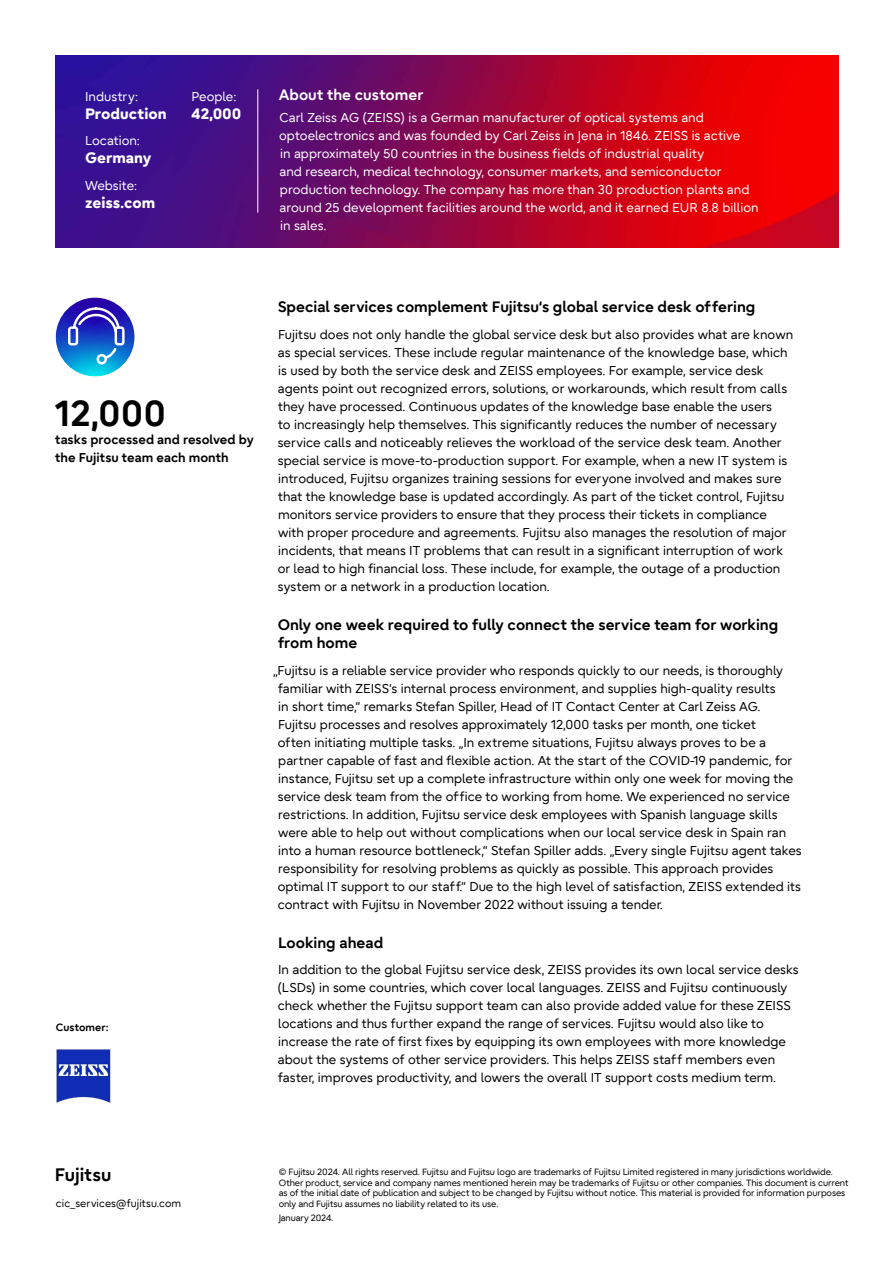
<style>
.page{position:relative;width:893px;height:1263px;background:#fff}
.page>*{position:absolute;margin:0;border:0;box-sizing:border-box;transform-origin:0 0}
.t1{font:700 36px "Fujitsu Infinity Pro";color:#000}
.t2{font:700 18px "Fujitsu Infinity Pro";color:#000}
.t3{font:700 15px/18px "Fujitsu Infinity Pro";color:#000}
.t4{font:800 15px "Fujitsu Infinity Pro";color:#fff}
.t5{font:700 15px "Fujitsu Infinity Pro";color:#fff}
.t6{font:12.75px/18px "Fujitsu Infinity Pro";color:#000}
.t7{font:12.75px/18px "Fujitsu Infinity Pro";color:#fff}
.t8{font:700 12.75px/18px "Fujitsu Infinity Pro";color:#000}
.t9{font:10.5px "Fujitsu Infinity Pro";letter-spacing:.005em;color:#000}
.t10{font:700 10.5px "Fujitsu Infinity Pro";color:#000}
.t11{font:9px/10.5px "Fujitsu Infinity Pro";letter-spacing:-.01em;color:#000}
</style>
<div class="page">
<img style="left:56px;top:298px;width:78px;height:78px;border-radius:39px">
<img style="left:56px;top:56px;width:782px;height:191px">
<hr style="left:258px;top:89px;width:1px;height:124px;background:#fff">
<img style="left:56px;top:1049px;width:55px;height:54px">
<svg style="left:67px;top:306px;width:59px;height:60px;background:#3c6acd"></svg>
<p class="t7" style="left:85px;top:87px;width:54px">Industry:</p>
<p class="t4" style="left:85px;top:103px;width:83px">Production</p>
<p class="t7" style="left:85px;top:132px;width:56px">Location:</p>
<p class="t4" style="left:85px;top:148px;width:68px">Germany</p>
<p class="t7" style="left:85px;top:176px;width:53px">Website:</p>
<p class="t4" style="left:85px;top:192px;width:72px">zeiss.com</p>
<p class="t7" style="left:191px;top:87px;width:46px">People:</p>
<p class="t4" style="left:191px;top:103px;width:52px">42,000</p>
<p class="t5" style="left:279px;top:85px;width:146px">About the customer</p>
<p class="t7" style="left:279px;top:108px;width:481px">Carl Zeiss AG (ZEISS) is a German manufacturer of optical systems and optoelectronics and was founded by Carl Zeiss in Jena in 1846. ZEISS is active<br>in approximately 50 countries in the business fields of industrial quality<br>and research, medical technology, consumer markets, and semiconductor production technology. The company has more than 30 production plants and around 25 development facilities around the world, and it earned EUR 8.8 billion in sales.</p>
<h1 class="t1" style="left:55px;top:390px;width:112px">12,000</h1>
<p class="t8" style="left:55px;top:431px;width:200px">tasks processed and resolved by the Fujitsu team each month</p>
<p class="t10" style="left:56px;top:1020px;width:54px">Customer:</p>
<p class="t3" style="left:278px;top:298px;width:479px">Special services complement Fujitsu‘s global service desk offering</p>
<p class="t6" style="left:278px;top:325px;width:517px">Fujitsu does not only handle the global service desk but also provides what are known as special services. These include regular maintenance of the knowledge base, which is used by both the service desk and ZEISS employees. For example, service desk agents point out recognized errors, solutions, or workarounds, which result from calls they have processed. Continuous updates of the knowledge base enable the users<br>to increasingly help themselves. This significantly reduces the number of necessary service calls and noticeably relieves the workload of the service desk team. Another special service is move-to-production support. For example, when a new IT system is introduced, Fujitsu organizes training sessions for everyone involved and makes sure that the knowledge base is updated accordingly. As part of the ticket control, Fujitsu monitors service providers to ensure that they process their tickets in compliance with proper procedure and agreements. Fujitsu also manages the resolution of major incidents, that means IT problems that can result in a significant interruption of work or lead to high financial loss. These include, for example, the outage of a production system or a network in a production location.</p>
<p class="t3" style="left:278px;top:616px;width:502px">Only one week required to fully connect the service team for working from home</p>
<p class="t6" style="left:278px;top:661px;width:525px;text-indent:-5px">„Fujitsu is a reliable service provider who responds quickly to our needs, is thoroughly familiar with ZEISS‘s internal process environment, and supplies high-quality results<br>in short time,“ remarks Stefan Spiller, Head of IT Contact Center at Carl Zeiss AG.<br>Fujitsu processes and resolves approximately 12,000 tasks per month, one ticket<br>often initiating multiple tasks. „In extreme situations, Fujitsu always proves to be a partner capable of fast and flexible action. At the start of the COVID-19 pandemic, for instance, Fujitsu set up a complete infrastructure within only one week for moving the service desk team from the of fice to working from home. We experienced no service restrictions. In addition, Fujitsu service desk employees with Spanish language skills were able to help out without complications when our local service desk in Spain ran into a human resource bottleneck,“ Stefan Spiller adds. „Every single Fujitsu agent takes responsibility for resolving problems as quickly as possible. This approach provides optimal IT support to our staf f.“ Due to the high level of satisfaction, ZEISS extended its contract with Fujitsu in November 2022 without issuing a tender.</p>
<p class="t3" style="left:278px;top:933px;width:107px">Looking ahead</p>
<p class="t6" style="left:278px;top:961px;width:523px">In addition to the global Fujitsu service desk, ZEISS provides its own local service desks (LSDs) in some countries, which cover local languages. ZEISS and Fujitsu continuously check whether the Fujitsu support team can also provide added value for these ZEISS locations and thus further expand the range of services. Fujitsu would also like to increase the rate of first fixes by equipping its own employees with more knowledge about the systems of other service providers. This helps ZEISS staf f members even faster, improves productivity, and lowers the overall IT support costs medium term.</p>
<h2 class="t2" style="left:55px;top:1163px;width:58px">Fujitsu</h2>
<p class="t9" style="left:56px;top:1197px;width:127px">cic_services@fujitsu.com</p>
<p class="t11" style="left:279px;top:1166px;width:571px">© Fujitsu 2024. All rights reserved. Fujitsu and Fujitsu logo are trademarks of Fujitsu Limited registered in many jurisdictions worldwide.<br>Other product, service and company names mentioned herein may be trademarks of Fujitsu or other companies. This document is current as of the initial date of publication and subject to be changed by Fujitsu without notice. This material is provided for information purposes only and Fujitsu assumes no liability related to its use.</p>
<p class="t11" style="left:279px;top:1213px;width:56px">January 2024.</p>
</div>
